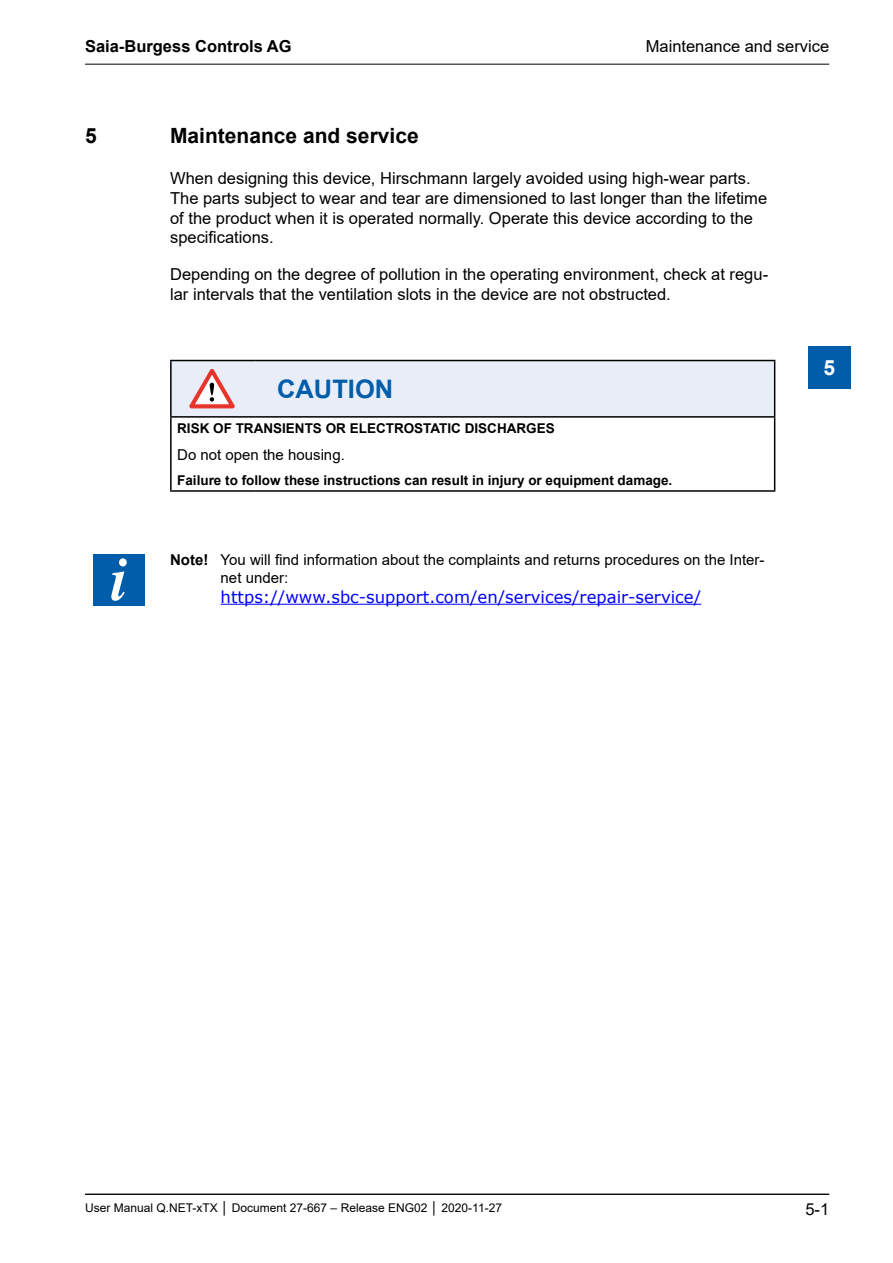
<style>
.page{position:relative;width:893px;height:1263px;background:#fff}
.page>*{position:absolute;margin:0;border:0;box-sizing:border-box;transform-origin:0 0}
.TextTabelle_Kopfzeil{font:700 25.5px "Arial";color:#005da9}
.Ueberschrift_1{font:700 21px "Arial";color:#000}
.t1{font:700 21px "Arial";color:#fff}
.Fliesstext{font:16.5px/19.8px "Arial";color:#000}
.TextTabelle_10Pt{font:16.5px "Verdana";color:#00f}
.t2{font:700 16.5px "Arial";color:#000}
.TextTabelle_10Pt-2{font:15px/18px "Arial";color:#000}
.TextTabelle_Bereichs{font:700 13.5px "Arial";color:#000}
.t3{font:12px "Arial";color:#000}
.s1{font-weight:700}
</style>
<div class="page">
<hr style="left:85px;top:64px;width:744px;height:1px;background:#000">
<hr style="left:85px;top:1194px;width:744px;height:1px;background:#000">
<div style="left:808px;top:347px;width:42px;height:42px;background:#005da9"></div>
<hr style="left:170px;top:360px;width:86px;height:1px;background:#000">
<hr style="left:170px;top:361px;width:2px;height:55px;background:#000">
<hr style="left:170px;top:416px;width:86px;height:2px;background:#000">
<hr style="left:170px;top:418px;width:2px;height:72px;background:#000">
<hr style="left:256px;top:416px;width:519px;height:2px;background:#000">
<hr style="left:774px;top:418px;width:1px;height:72px;background:#000">
<hr style="left:170px;top:490px;width:86px;height:2px;background:#000">
<hr style="left:256px;top:490px;width:519px;height:2px;background:#000">
<svg style="left:171px;top:360px;width:604px;height:57px;background:#dfe0ea"></svg>
<div style="left:94px;top:554px;width:51px;height:51px;background:#005da9"></div>
<svg style="left:111px;top:558px;width:16px;height:43px"></svg>
<hr style="left:221px;top:604px;width:480px;height:1px;background:#00f">
<p class="t2" style="left:85px;top:35px;width:208px">Saia-Burgess Controls AG</p>
<p class="Fliesstext" style="left:646px;top:37px;width:185px">Maintenance and service</p>
<p class="Ueberschrift_1" style="left:85px;top:121px;width:13px">5</p>
<p class="Ueberschrift_1" style="left:170px;top:121px;width:250px">Maintenance and service</p>
<p class="Fliesstext" style="left:170px;top:168px;width:599px">When designing this device, Hirschmann largely avoided using high-wear parts.<br>The parts subject to wear and tear are dimensioned to last longer than the lifetime of the product when it is operated normally. Operate this device according to the specifications.</p>
<p class="Fliesstext" style="left:170px;top:264px;width:600px">Depending on the degree of pollution in the operating environment, check at regu&shy;lar intervals that the ventilation slots in the device are not obstructed.</p>
<p class="TextTabelle_Kopfzeil" style="left:277px;top:371px;width:118px">CAUTION</p>
<p class="TextTabelle_Bereichs" style="left:177px;top:419px;width:379px">RISK OF TRANSIENTS OR ELECTROSTATIC DISCHARGES</p>
<p class="TextTabelle_10Pt-2" style="left:177px;top:445px;width:169px">Do not open the housing.</p>
<p class="TextTabelle_Bereichs" style="left:177px;top:470px;width:497px">Failure to follow these instructions can result in injury or equipment damage.</p>
<p class="TextTabelle_10Pt-2" style="left:221px;top:551px;width:545px;text-indent:-51px"><span class="s1">Note!</span> You will find information about the complaints and returns procedures on the Inter&shy;net under:</p>
<p class="TextTabelle_10Pt" style="left:221px;top:585px;width:482px">https://www.sbc-support.com/en/services/repair-service/</p>
<p class="t1" style="left:823px;top:352px;width:13px">5</p>
<p class="t3" style="left:85px;top:1200px;width:418px">User Manual Q.NET-xTX │ Document 27-667 – Release ENG02 │ 2020-11-27</p>
<p class="Fliesstext" style="left:805px;top:1200px;width:25px">5-1</p>
</div>
